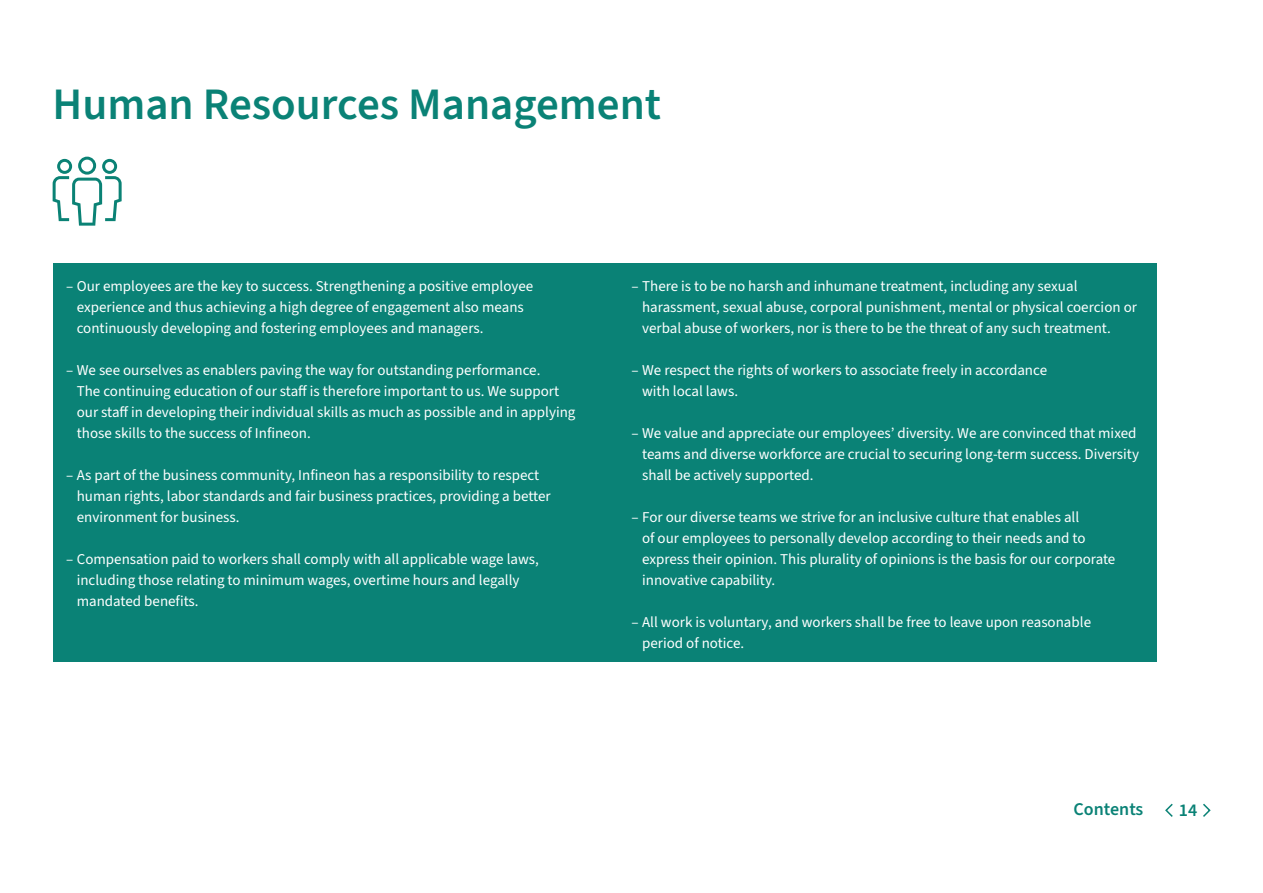
<style>
.page{position:relative;width:1263px;height:893px;background:#fff}
.page>*{position:absolute;margin:0;border:0;box-sizing:border-box;transform-origin:0 0}
.t1{font:600 45px "Source Sans 3";color:#0a8276}
.t2{font:600 18px "Source Sans 3";color:#0a8276}
.t3{font:15px/21px "Source Sans 3";color:#fff}
</style>
<div class="page">
<svg style="left:1203px;top:803px;width:8px;height:14px"></svg>
<svg style="left:1165px;top:803px;width:8px;height:14px"></svg>
<div style="left:53px;top:263px;width:1104px;height:399px;background:#0a8276"></div>
<svg style="left:53px;top:157px;width:69px;height:69px"></svg>
<h1 class="t1" style="left:53px;top:76px;width:610px">Human Resources Management</h1>
<p class="t3" style="left:77px;top:275px;width:458px;text-indent:-11px">– Our employees are the key to success. Strengthening a positive employee experience and thus achieving a high degree of engagement also means continuously developing and fostering employees and managers.</p>
<p class="t3" style="left:77px;top:359px;width:500px;text-indent:-11px">– We see ourselves as enablers paving the way for outstanding performance.<br>The continuing education of our staff is therefore important to us. We support our staff in developing their individual skills as much as possible and in applying those skills to the success of Infineon.</p>
<p class="t3" style="left:77px;top:464px;width:475px;text-indent:-11px">– As part of the business community, Infineon has a responsibility to respect human rights, labor standards and fair business practices, providing a better environment for business.</p>
<p class="t3" style="left:77px;top:548px;width:464px;text-indent:-11px">– Compensation paid to workers shall comply with all applicable wage laws, including those relating to minimum wages, overtime hours and legally mandated benefits.</p>
<p class="t3" style="left:642px;top:275px;width:496px;text-indent:-11px">– There is to be no harsh and inhumane treatment, including any sexual harassment, sexual abuse, corporal punishment, mental or physical coercion or verbal abuse of workers, nor is there to be the threat of any such treatment.</p>
<p class="t3" style="left:642px;top:359px;width:406px;text-indent:-11px">– We respect the rights of workers to associate freely in accordance with local laws.</p>
<p class="t3" style="left:642px;top:422px;width:498px;text-indent:-11px">– We value and appreciate our employees’ diversity. We are convinced that mixed teams and diverse workforce are crucial to securing long-term success. Diversity shall be actively supported.</p>
<p class="t3" style="left:642px;top:506px;width:475px;text-indent:-11px">– For our diverse teams we strive for an inclusive culture that enables all<br>of our employees to personally develop according to their needs and to express their opinion. This plurality of opinions is the basis for our corporate innovative capability.</p>
<p class="t3" style="left:642px;top:611px;width:450px;text-indent:-11px">– All work is voluntary, and workers shall be free to leave upon reasonable period of notice.</p>
<p class="t2" style="left:1073px;top:798px;width:71px">Contents</p>
<p class="t2" style="left:1179px;top:798px;width:20px">14</p>
</div>
